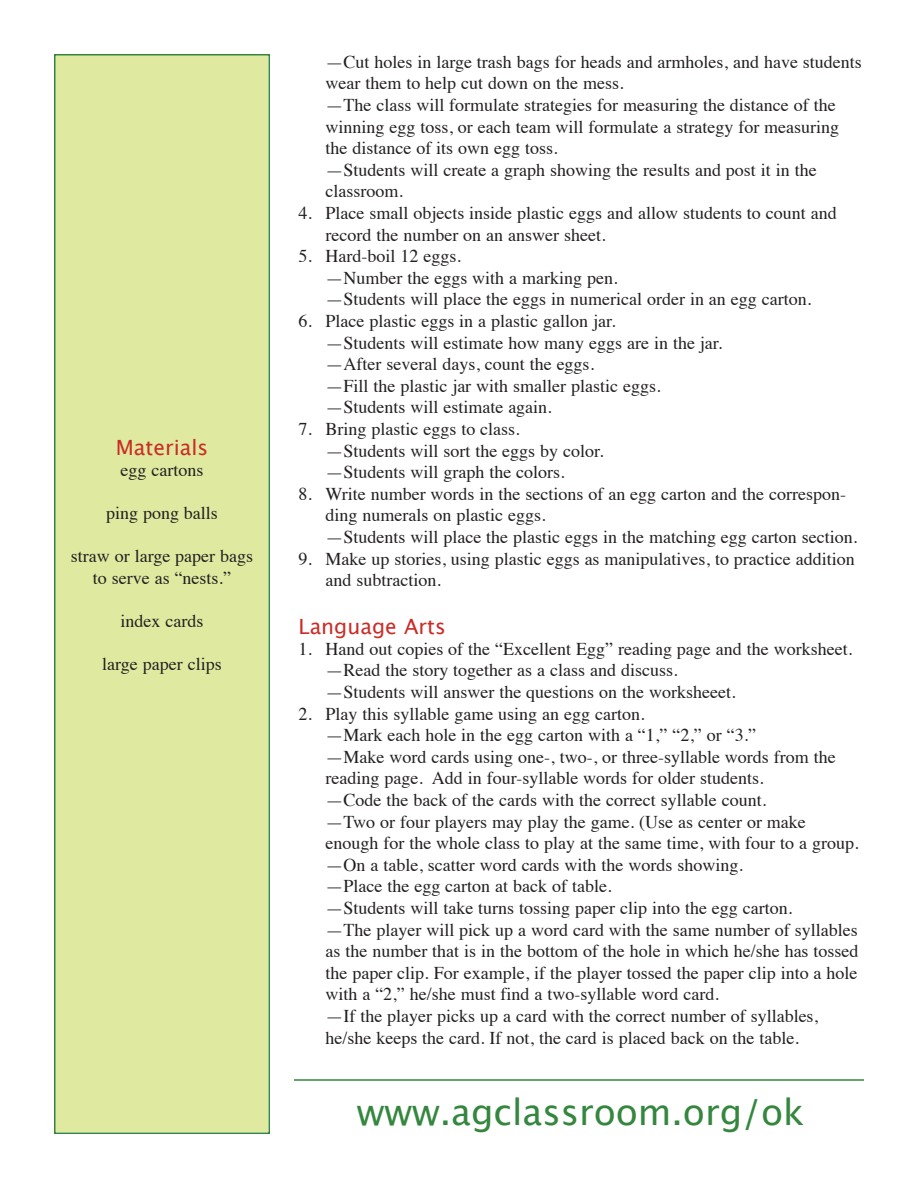
<style>
.page{position:relative;width:918px;height:1188px;background:#fff}
.page>*{position:absolute;margin:0;border:0;box-sizing:border-box;transform-origin:0 0}
.t1{font:36px "Lucida Grande";color:#35863e}
.t2{font:21px "Lucida Grande";color:#c92d27}
.t3{font:18px/21.6px "Times";color:#231f20}
</style>
<div class="page">
<div style="left:56px;top:56px;width:212px;height:1076px;background:#dfe99f"></div>
<div style="left:54px;top:54px;width:216px;height:1080px;border:2px solid #35863e"></div>
<hr style="left:294px;top:1079px;width:570px;height:2px;background:#35863e">
<p class="t2" style="left:116px;top:434px;width:94px">Materials</p>
<p class="t3" style="left:121px;top:461px;width:84px">egg cartons</p>
<p class="t3" style="left:106px;top:504px;width:113px">ping pong balls</p>
<p class="t3" style="left:71px;top:547px;width:184px;text-align:center">straw or large paper bags to serve as “nests.”</p>
<p class="t3" style="left:121px;top:612px;width:84px">index cards</p>
<p class="t3" style="left:102px;top:655px;width:121px">large paper clips</p>
<p class="t3" style="left:326px;top:53px;width:538px">—Cut holes in large trash bags for heads and armholes, and have students wear them to help cut down on the mess.<br>—The class will formulate strategies for measuring the distance of the winning egg toss, or each team will formulate a strategy for measuring the distance of its own egg toss.<br>—Students will create a graph showing the results and post it in the classroom.</p>
<p class="t3" style="left:326px;top:204px;width:513px;text-indent:-27px">4. Place small objects inside plastic eggs and allow students to count and record the number on an answer sheet.</p>
<p class="t3" style="left:326px;top:247px;width:487px;text-indent:-27px">5. Hard-boil 12 eggs.<br>—Number the eggs with a marking pen.<br>—Students will place the eggs in numerical order in an egg carton.</p>
<p class="t3" style="left:326px;top:312px;width:398px;text-indent:-27px">6. Place plastic eggs in a plastic gallon jar.<br>—Students will estimate how many eggs are in the jar. —After several days, count the eggs.<br>—Fill the plastic jar with smaller plastic eggs. —Students will estimate again.</p>
<p class="t3" style="left:326px;top:420px;width:280px;text-indent:-27px">7. Bring plastic eggs to class. —Students will sort the eggs by color. —Students will graph the colors.</p>
<p class="t3" style="left:326px;top:485px;width:533px;text-indent:-27px">8. Write number words in the sections of an egg carton and the correspon&shy;ding numerals on plastic eggs.<br>—Students will place the plastic eggs in the matching egg carton section.</p>
<p class="t3" style="left:326px;top:549px;width:531px;text-indent:-27px">9. Make up stories, using plastic eggs as manipulatives, to practice addition and subtraction.</p>
<p class="t2" style="left:298px;top:613px;width:149px">Language Arts</p>
<p class="t3" style="left:325px;top:640px;width:528px;text-indent:-27px">1. Hand out copies of the “Excellent Egg” reading page and the worksheet. —Read the story together as a class and discuss.<br>—Students will answer the questions on the worksheeet.</p>
<p class="t3" style="left:325px;top:704px;width:535px;text-indent:-27px">2. Play this syllable game using an egg carton.<br>—Mark each hole in the egg carton with a “1,” “2,” or “3.”<br>—Make word cards using one-, two-, or three-syllable words from the reading page. Add in four-syllable words for older students.<br>—Code the back of the cards with the correct syllable count.<br>—Two or four players may play the game. (Use as center or make enough for the whole class to play at the same time, with four to a group. —On a table, scatter word cards with the words showing.<br>—Place the egg carton at back of table.<br>—Students will take turns tossing paper clip into the egg carton.<br>—The player will pick up a word card with the same number of syllables as the number that is in the bottom of the hole in which he/she has tossed the paper clip. For example, if the player tossed the paper clip into a hole with a “2,” he/she must find a two-syllable word card.<br>—If the player picks up a card with the correct number of syllables, he/she keeps the card. If not, the card is placed back on the table.</p>
<h1 class="t1" style="left:357px;top:1090px;width:449px">www.agclassroom.org/ok</h1>
</div>
